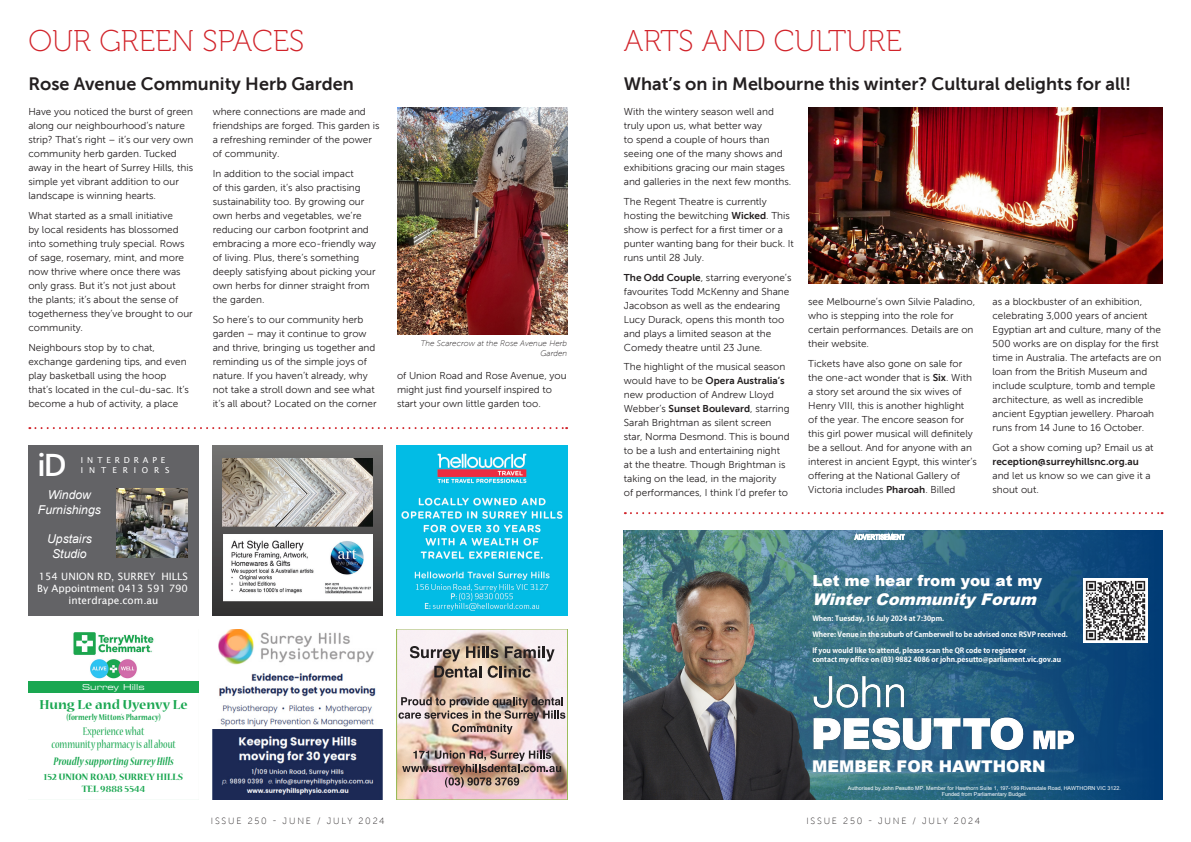
<style>
.page{position:relative;width:1191px;height:842px;background:#fff}
.page>*{position:absolute;margin:0;border:0;box-sizing:border-box;transform-origin:0 0}
.t1{font:600 31.5px "Segoe UI";color:#fff}
.Page_Heading{font:30px "Museo 100";color:#d1232a}
.Article_Heading{font:18px "Museo Sans 700";color:#231f20}
.t2{font:italic 900 16.2px "Arial";color:#fff}
.t3{font:900 16.2px "Arial";color:#fff}
.t4{font:900 15.3px "Arial";color:#fff}
.t5{font:700 14.4px "Nueva Std";color:#1aa751}
.t6{font:condensed 12.4px/13.4px "Nueva Std";color:#1aa751;text-align:center}
.t7{font:italic 700 condensed 12.4px "Nueva Std";color:#1aa751}
.t8{font:italic 12.2px/14.6px "Arial";color:#fff;text-align:center}
.t9{font:700 10.3px/12.4px "Nueva Std";color:#1aa751;text-align:center}
.t10{font:10.1px/12.2px "Lucida Sans";color:#fff;text-align:center}
.Body_Copy{font:10px/14px "Museo Sans 300";color:#231f20}
.t11{font:700 condensed 9.3px "Nueva Std";color:#1aa751}
.t12{font:9px "Museo Sans 100";letter-spacing:.2em;color:#231f20}
.t13{font:8.2px/9.8px "Lucida Sans";letter-spacing:.5em;color:#fff}
.t14{font:8.2px "Eurostile Extended Two";color:#fff}
.t15{font:italic 8px/9.6px "Museo Sans 100";color:#231f20;text-align:right}
.t16{font:700 7.2px/8.6px "Adobe Gothic Std";color:#fff}
.t17{font:7.2px "Arial Narrow";color:#fff}
.t18{font:5.4px/6.5px "Arial";color:#fff;text-align:center}
.s1{font-family:"Museo Sans 700"}
</style>
<div class="page">
<svg style="left:28px;top:692px;width:170px;height:1px"></svg>
<img style="left:73px;top:632px;width:81px;height:47px">
<div style="left:28px;top:681px;width:170px;height:11px;background:#1aa751"></div>
<img style="left:397px;top:629px;width:170px;height:170px">
<img style="left:213px;top:629px;width:170px;height:170px">
<img style="left:624px;top:530px;width:538px;height:269px">
<img style="left:624px;top:570px;width:192px;height:229px">
<img style="left:810px;top:674px;width:264px;height:80px">
<img style="left:1083px;top:579px;width:64px;height:63px">
<svg style="left:29px;top:427px;width:538px;height:2px"></svg>
<div style="left:28px;top:445px;width:170px;height:170px;background:#636366"></div>
<img style="left:116px;top:489px;width:71px;height:68px">
<svg style="left:213px;top:445px;width:170px;height:170px"></svg>
<img style="left:223px;top:459px;width:150px;height:67px">
<img style="left:223px;top:535px;width:150px;height:66px">
<img style="left:397px;top:445px;width:170px;height:170px">
<img style="left:397px;top:108px;width:170px;height:226px">
<svg style="left:625px;top:512px;width:537px;height:2px"></svg>
<img style="left:808px;top:108px;width:354px;height:175px">
<p class="Page_Heading" style="left:28px;top:25px;width:277px">OUR GREEN SPACES</p>
<p class="Page_Heading" style="left:624px;top:25px;width:279px">ARTS AND CULTURE</p>
<p class="Article_Heading" style="left:28px;top:74px;width:327px">Rose Avenue Community Herb Garden</p>
<p class="Body_Copy" style="left:28px;top:105px;width:167px">Have you noticed the burst of green along our neighbourhood’s nature strip? That’s right – it’s our very own community herb garden. Tucked away in the heart of Surrey Hills, this simple yet vibrant addition to our landscape is winning hearts.</p>
<p class="Body_Copy" style="left:28px;top:209px;width:166px">What started as a small initiative<br>by local residents has blossomed into something truly special. Rows of sage, rosemary, mint, and more now thrive where once there was only grass. But it’s not just about the plants; it’s about the sense of togetherness they’ve brought to our community.</p>
<p class="Body_Copy" style="left:28px;top:340px;width:162px">Neighbours stop by to chat, exchange gardening tips, and even play basketball using the hoop that’s located in the cul-du-sac. It’s become a hub of activity, a place</p>
<p class="t1" style="left:37px;top:435px;width:30px">iD</p>
<p class="t13" style="left:81px;top:455px;width:90px">INTERDRAPE<br>INTERIORS</p>
<p class="t8" style="left:38px;top:488px;width:65px">Window<br>Furnishings</p>
<p class="t8" style="left:47px;top:531px;width:46px">Upstairs<br>Studio</p>
<p class="t10" style="left:37px;top:570px;width:152px">154 UNION RD, SURREY HILLS<br>By Appointment 0413 591 790 interdrape.com.au</p>
<p class="Body_Copy" style="left:213px;top:105px;width:168px">where connections are made and friendships are forged. This garden is a refreshing reminder of the power of community.</p>
<p class="Body_Copy" style="left:213px;top:167px;width:165px">In addition to the social impact<br>of this garden, it’s also practising sustainability too. By growing our own herbs and vegetables, we’re reducing our carbon footprint and embracing a more eco-friendly way of living. Plus, there’s something deeply satisfying about picking your own herbs for dinner straight from the garden.</p>
<p class="Body_Copy" style="left:213px;top:312px;width:165px">So here’s to our community herb garden – may it continue to grow and thrive, bringing us together and reminding us of the simple joys of nature. If you haven’t already, why not take a stroll down and see what it’s all about? Located on the corner</p>
<p class="t15" style="left:421px;top:339px;width:148px">The Scarecrow at the Rose Avenue Herb<br>Garden</p>
<p class="Body_Copy" style="left:397px;top:369px;width:171px">of Union Road and Rose Avenue, you might just find yourself inspired to start your own little garden too.</p>
<p class="t14" style="left:82px;top:681px;width:64px">Surrey Hills</p>
<p class="t5" style="left:39px;top:698px;width:150px">Hung Le and Uyenvy Le</p>
<p class="t11" style="left:66px;top:713px;width:96px">(formerly Mitton’s Pharmacy)</p>
<p class="t6" style="left:51px;top:725px;width:126px">Experience what<br>community pharmacy is all about</p>
<p class="t7" style="left:53px;top:755px;width:122px">Proudly supporting Surrey Hills</p>
<p class="t9" style="left:44px;top:771px;width:141px">152 UNION ROAD, SURREY HILLS<br>TEL 9888 5544</p>
<p class="Article_Heading" style="left:624px;top:74px;width:509px">What’s on in Melbourne this winter? Cultural delights for all!</p>
<p class="Body_Copy" style="left:624px;top:105px;width:169px">With the wintery season well and truly upon us, what better way<br>to spend a couple of hours than seeing one of the many shows and exhibitions gracing our main stages and galleries in the next few months.</p>
<p class="Body_Copy" style="left:624px;top:195px;width:172px">The Regent Theatre is currently hosting the bewitching <span class="s1">Wicked</span>. This show is perfect for a first timer or a punter wanting bang for their buck. It runs until 28 July.</p>
<p class="Body_Copy" style="left:624px;top:270px;width:169px"><span class="s1">The Odd Couple</span>, starring everyone’s favourites Todd McKenny and Shane Jacobson as well as the endearing Lucy Durack, opens this month too and plays a limited season at the Comedy theatre until 23 June.</p>
<p class="Body_Copy" style="left:624px;top:360px;width:167px">The highlight of the musical season would have to be <span class="s1">Opera Australia’s </span>new production of Andrew Lloyd Webber’s <span class="s1">Sunset Boulevard</span>, starring Sarah Brightman as silent screen star, Norma Desmond. This is bound to be a lush and entertaining night at the theatre. Though Brightman is taking on the lead, in the majority<br>of performances, I think I’d prefer to</p>
<p class="Body_Copy" style="left:808px;top:295px;width:168px">see Melbourne’s own Silvie Paladino, who is stepping into the role for certain performances. Details are on their website.</p>
<p class="Body_Copy" style="left:808px;top:356px;width:170px">Tickets have also gone on sale for the one-act wonder that is <span class="s1">Six</span>. With a story set around the six wives of Henry VIII, this is another highlight<br>of the year. The encore season for this girl power musical will definitely be a sellout. And for anyone with an interest in ancient Egypt, this winter’s offering at the National Gallery of Victoria includes <span class="s1">Pharoah</span>. Billed</p>
<p class="Body_Copy" style="left:992px;top:295px;width:170px">as a blockbuster of an exhibition, celebrating 3,000 years of ancient Egyptian art and culture, many of the 500 works are on display for the first time in Australia. The artefacts are on loan from the British Museum and include sculpture, tomb and temple architecture, as well as incredible ancient Egyptian jewellery. Pharoah runs from 14 June to 16 October.</p>
<p class="Body_Copy" style="left:992px;top:441px;width:162px">Got a show coming up? Email us at <span class="s1">reception@surreyhillsnc.org.au </span>and let us know so we can give it a shout out.</p>
<p class="t17" style="left:854px;top:532px;width:52px">ADVERTISEMENT</p>
<p class="t4" style="left:812px;top:569px;width:231px">Let me hear from you at my</p>
<p class="t2" style="left:812px;top:587px;width:231px">WinterCommunityForum</p>
<p class="t16" style="left:812px;top:614px;width:133px">When: Tuesday, 16 July 2024 at 7:30pm.</p>
<p class="t16" style="left:812px;top:630px;width:257px">Where: Venue in the suburb of Camberwell to be advised once RSVP received.</p>
<p class="t16" style="left:812px;top:646px;width:250px">If you would like to attend, please scan the QR code to register or<br>contact my office on (03) 9882 4086 or john.pesutto@parliament.vic.gov.au</p>
<p class="t3" style="left:812px;top:755px;width:235px">MEMBER FOR HAWTHORN</p>
<p class="t18" style="left:848px;top:784px;width:274px">Authorised by John Pesutto MP, Member for Hawthorn Suite 1, 197-199 Riversdale Road, HAWTHORN VIC 3122.<br>Funded from Parliamentary Budget.</p>
<p class="t12" style="left:211px;top:816px;width:175px">ISSUE 250 - JUNE / JULY 2024</p>
<p class="t12" style="left:806px;top:816px;width:175px">ISSUE 250 - JUNE / JULY 2024</p>
</div>
